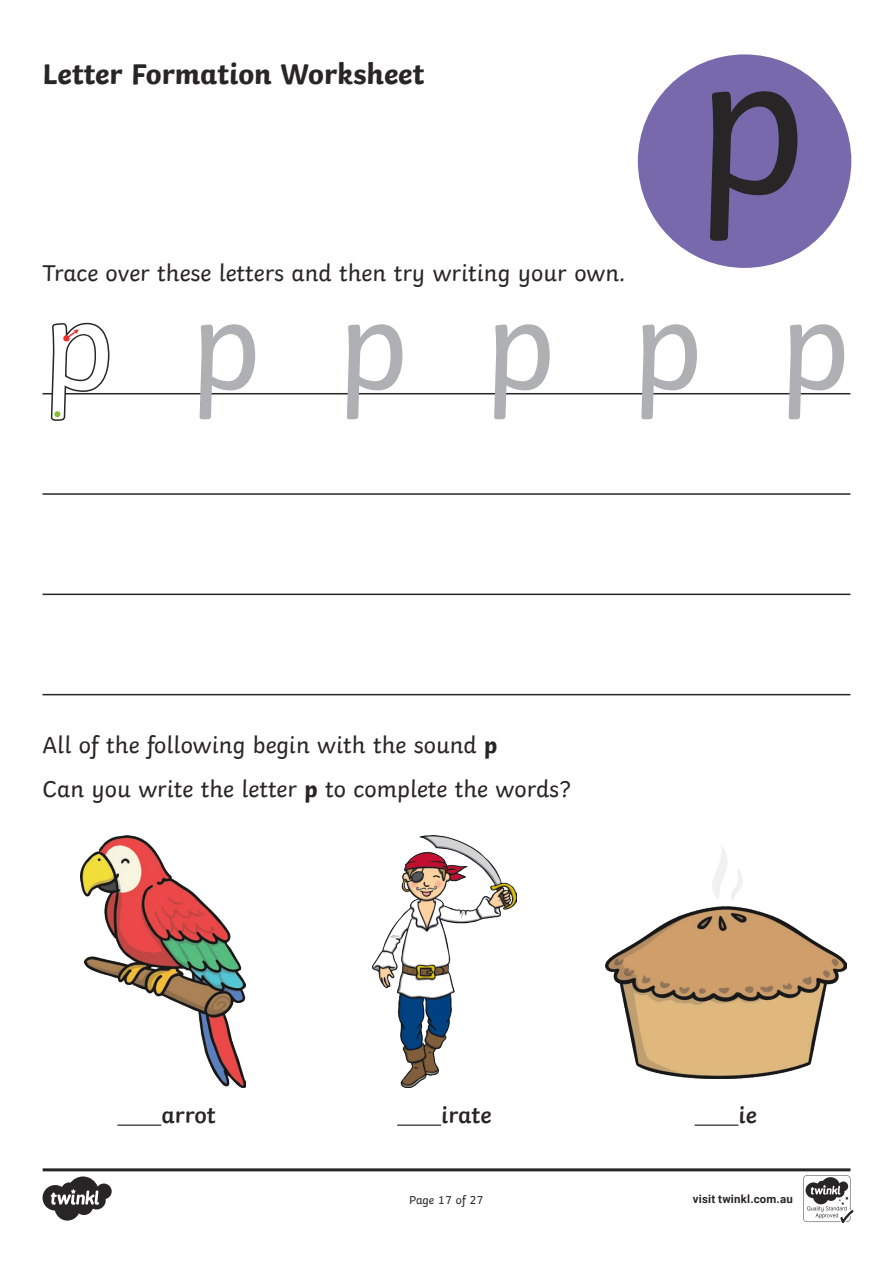
<style>
.page{position:relative;width:893px;height:1263px;background:#fff}
.page>*{position:absolute;margin:0;border:0;box-sizing:border-box;transform-origin:0 0}
.Heading_3{font:210px "Twinkl";color:#282526}
.KS1_Body_Copy{font:133.5px "Twinkl";letter-spacing:.565em;color:#afb0b4}
.Heading_3-2{font:700 30px "Twinkl";color:#282526}
.KS1_Body_Copy-2{font:24px "Twinkl";color:#282526}
.KS1_Body_Copy-3{font:600 24px "Twinkl";color:#282526}
.t1{font:12px "Twinkl";color:#282526}
.t2{font:700 11.4px "Roboto";letter-spacing:.02em;color:#282526}
.s1{color:#fff}
.s2{font-weight:700}
</style>
<div class="page">
<div style="left:638px;top:54px;width:213px;height:214px;background:#7868ac;border-radius:50%"></div>
<hr style="left:43px;top:393px;width:807px;height:1px;background:#282526">
<hr style="left:43px;top:493px;width:807px;height:2px;background:#282526">
<hr style="left:43px;top:594px;width:807px;height:1px;background:#282526">
<hr style="left:43px;top:694px;width:807px;height:1px;background:#282526">
<img style="left:81px;top:836px;width:164px;height:252px">
<hr style="left:117px;top:1124px;width:44px;height:2px;background:#282526">
<img style="left:372px;top:836px;width:144px;height:252px">
<hr style="left:397px;top:1124px;width:44px;height:2px;background:#282526">
<img style="left:605px;top:846px;width:241px;height:233px">
<hr style="left:695px;top:1124px;width:43px;height:2px;background:#282526">
<svg style="left:49px;top:322px;width:62px;height:99px"></svg>
<svg style="left:43px;top:1168px;width:810px;height:55px"></svg>
<p class="Heading_3-2" style="left:43px;top:49px;width:383px">Letter Formation Worksheet</p>
<p class="Heading_3" style="left:694px;top:-40px;width:114px">p</p>
<p class="KS1_Body_Copy-2" style="left:43px;top:255px;width:584px">Trace over these letters and then try writing your own.</p>
<p class="KS1_Body_Copy" style="left:43px;top:241px;width:809px"><span class="s1">p</span>ppppp</p>
<p class="KS1_Body_Copy-2" style="left:43px;top:726px;width:457px">All of the following begin with the sound <span class="s2">p</span></p>
<p class="KS1_Body_Copy-2" style="left:43px;top:770px;width:530px">Can you write the letter <span class="s2">p</span> to complete the words?</p>
<p class="KS1_Body_Copy-3" style="left:161px;top:1096px;width:56px">arrot</p>
<p class="KS1_Body_Copy-3" style="left:441px;top:1096px;width:52px">irate</p>
<p class="KS1_Body_Copy-3" style="left:738px;top:1096px;width:20px">ie</p>
<p class="t1" style="left:409px;top:1191px;width:76px">Page 17 of 27</p>
<p class="t2" style="left:693px;top:1191px;width:101px">visit twinkl.com.au</p>
</div>
